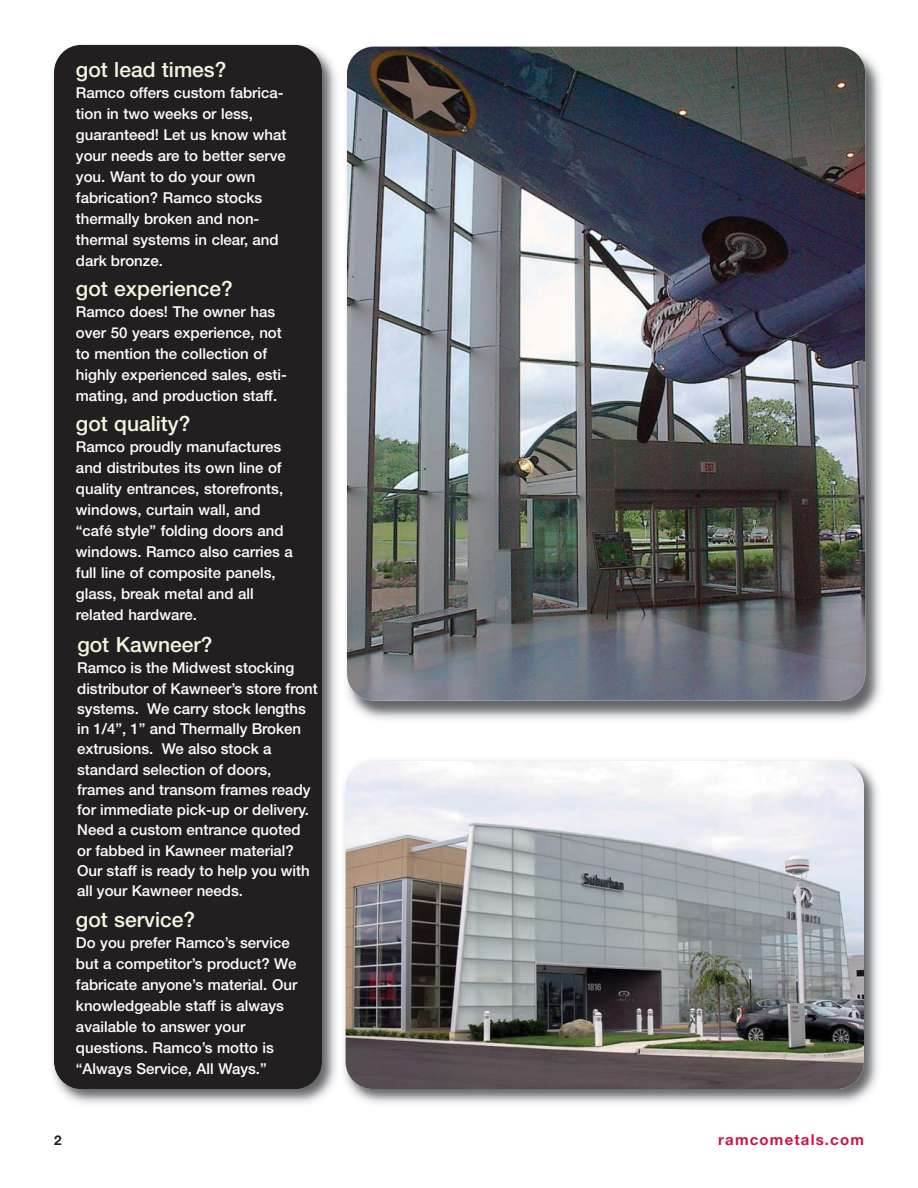
<style>
.page{position:relative;width:918px;height:1188px;background:#fff}
.page>*{position:absolute;margin:0;border:0;box-sizing:border-box;transform-origin:0 0}
.t1{font:500 21px "Helvetica Neue";color:#f7f4e0}
.t2{font:500 15px/21px "Helvetica Neue";color:#fff}
.t3{font:700 15px "Helvetica Neue";letter-spacing:.08em;color:#d11349}
.t4{font:700 13.5px "Helvetica Neue";color:#231f20}
</style>
<div class="page">
<img style="left:53px;top:44px;width:283px;height:1060px">
<div style="left:54px;top:45px;width:268px;height:1044px;background:#231f20;border-radius:27px"></div>
<img style="left:346px;top:46px;width:535px;height:674px">
<img style="left:347px;top:47px;width:518px;height:654px;border-radius:27px">
<img style="left:343px;top:760px;width:535px;height:344px">
<img style="left:346px;top:761px;width:518px;height:328px;border-radius:27px">
<h1 class="t1" style="left:76px;top:62px;width:152px">got lead times?</h1>
<p class="t2" style="left:76px;top:83px;width:212px">Ramco offers custom fabrica&shy;tion in two weeks or less, guaranteed! Let us know what your needs are to better serve you. Want to do your own fabrication? Ramco stocks thermally broken and non&shy;thermal systems in clear, and dark bronze.</p>
<h1 class="t1" style="left:76px;top:281px;width:158px">got experience?</h1>
<p class="t2" style="left:76px;top:302px;width:213px">Ramco does! The owner has over 50 years experience, not to mention the collection of highly experienced sales, esti&shy;mating, and production staff.</p>
<h1 class="t1" style="left:76px;top:416px;width:116px">got quality?</h1>
<p class="t2" style="left:76px;top:437px;width:219px">Ramco proudly manufactures and distributes its own line of quality entrances, storefronts, windows, curtain wall, and “café style” folding doors and windows. Ramco also carries a full line of composite panels, glass, break metal and all related hardware.</p>
<h1 class="t1" style="left:77px;top:637px;width:137px">got Kawneer?</h1>
<p class="t2" style="left:77px;top:659px;width:242px;line-height:20.2px">Ramco is the Midwest stocking distributor of Kawneer’s store front systems. We carry stock lengths in 1/4”, 1” and Thermally Broken extrusions. We also stock a standard selection of doors, frames and transom frames ready for immediate pick-up or delivery.<br>Need a custom entrance quoted or fabbed in Kawneer material?<br>Our staff is ready to help you with all your Kawneer needs.</p>
<h1 class="t1" style="left:76px;top:912px;width:121px">got service?</h1>
<p class="t2" style="left:76px;top:934px;width:223px">Do you prefer Ramco’s service but a competitor’s product? We fabricate anyone’s material. Our knowledgeable staff is always available to answer your questions. Ramco’s motto is “Always Service, All Ways.”</p>
<p class="t4" style="left:54px;top:1135px;width:9px">2</p>
<p class="t3" style="left:718px;top:1134px;width:147px">ramcometals.com</p>
</div>
